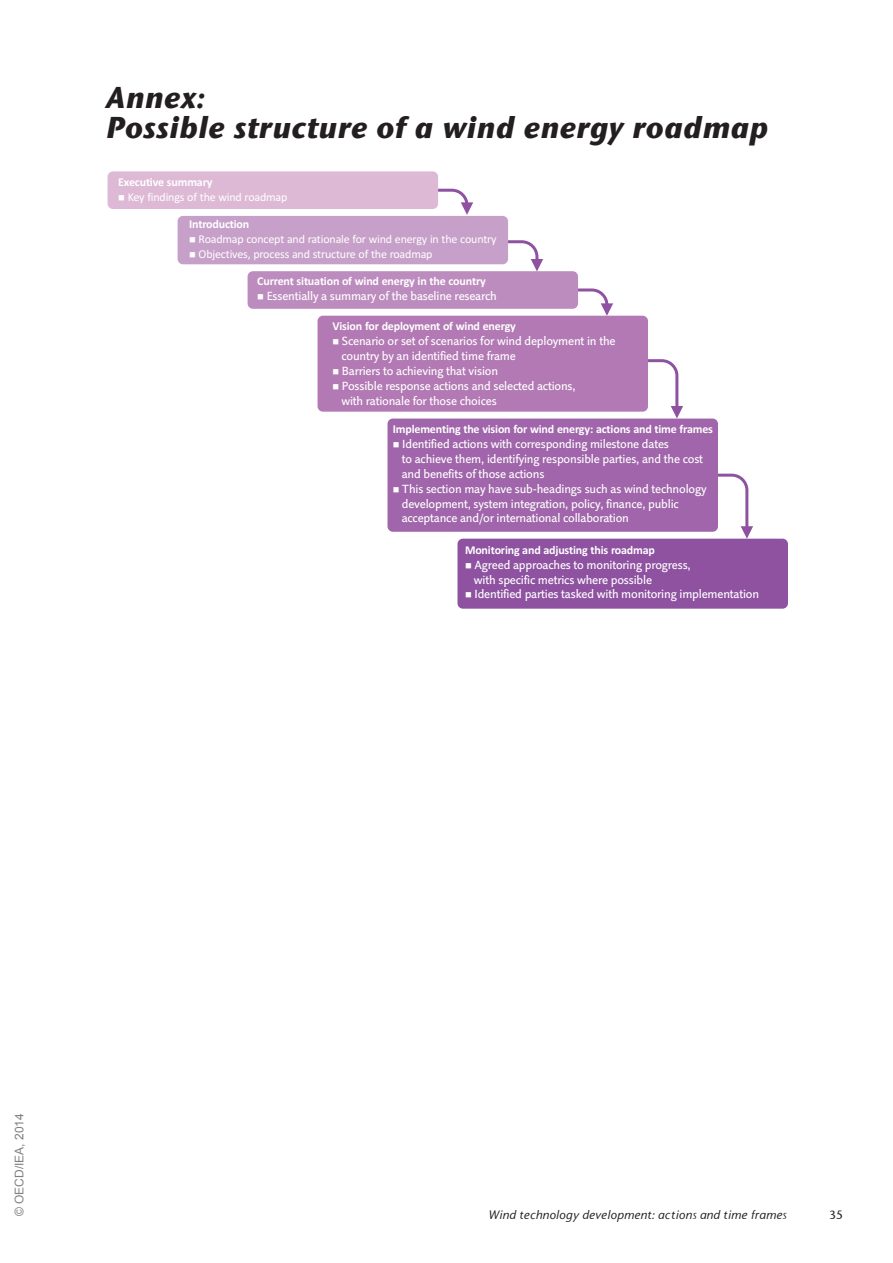
<style>
.page{position:relative;width:893px;height:1263px;background:#fff}
.page>*{position:absolute;margin:0;border:0;box-sizing:border-box;transform-origin:0 0}
.t1{font:italic 700 30px/30px "Stone Sans ITC";letter-spacing:.015em;color:#231f20}
.t2{font:12px/14.9px "Linotype Projekt";letter-spacing:-.015em;color:#fff}
.t3{font:700 12px "Calibri";letter-spacing:-.015em;color:#fff}
.t4{font:12px/14.9px "Calibri";letter-spacing:-.015em;color:#fff}
.t5{font:italic 12px "Stone Sans";letter-spacing:.025em;color:#231f20}
.t6{font:12px "Arial";color:#808080}
.t7{font:12px "Stone Sans ITCTT Medium";color:#231f20}
</style>
<div class="page">
<div style="left:108px;top:171px;width:330px;height:38px;background:#deb9d6;border-radius:5px"></div>
<div style="left:178px;top:216px;width:330px;height:48px;background:#c7a0c9;border-radius:5px"></div>
<div style="left:248px;top:271px;width:330px;height:38px;background:#bd8cbf;border-radius:5px"></div>
<div style="left:318px;top:316px;width:330px;height:96px;background:#b279b4;border-radius:5px"></div>
<div style="left:387px;top:419px;width:331px;height:113px;background:#a065aa;border-radius:5px"></div>
<div style="left:457px;top:539px;width:331px;height:70px;background:#8e52a1;border-radius:5px"></div>
<svg style="left:435px;top:188px;width:38px;height:27px"></svg>
<svg style="left:505px;top:240px;width:38px;height:31px"></svg>
<svg style="left:575px;top:288px;width:38px;height:28px"></svg>
<svg style="left:645px;top:359px;width:38px;height:59px"></svg>
<svg style="left:715px;top:473px;width:38px;height:66px"></svg>
<h1 class="t1" style="left:106px;top:83px;width:664px">Annex:<br>Possible structure of a wind energy roadmap</h1>
<p class="t3" style="left:118px;top:177px;width:96px">Executive summary</p>
<p class="t4" style="left:128px;top:190px;width:161px">Key findings of the wind roadmap</p>
<p class="t3" style="left:189px;top:220px;width:62px">Introduction</p>
<p class="t4" style="left:199px;top:233px;width:300px">Roadmap concept and rationale for wind energy in the country<br>Objectives, process and structure of the roadmap</p>
<p class="t3" style="left:257px;top:277px;width:230px">Current situation of wind energy in the country</p>
<p class="t2" style="left:267px;top:289px;width:232px">Essentially a summary of the baseline research</p>
<p class="t3" style="left:332px;top:322px;width:185px">Vision for deployment of wind energy</p>
<p class="t2" style="left:341px;top:334px;width:276px">Scenario or set of scenarios for wind deployment in the country by an identified time frame<br>Barriers to achieving that vision<br>Possible response actions and selected actions,<br>with rationale for those choices</p>
<p class="t3" style="left:393px;top:425px;width:322px">Implementing the vision for wind energy: actions and time frames</p>
<p class="t2" style="left:402px;top:437px;width:306px">Identified actions with corresponding milestone dates<br>to achieve them, identifying responsible parties, and the cost and benefits of those actions<br>This section may have sub-headings such as wind technology development, system integration, policy, finance, public acceptance and/or international collaboration</p>
<p class="t3" style="left:465px;top:546px;width:191px">Monitoring and adjusting this roadmap</p>
<p class="t2" style="left:474px;top:557px;width:287px">Agreed approaches to monitoring progress,<br>with specific metrics where possible<br>Identified parties tasked with monitoring implementation</p>
<p class="t6" style="left:13px;top:1216px;width:104px;rotate:-90deg">© OECD/IEA, 2014</p>
<p class="t5" style="left:488px;top:1210px;width:300px">Wind technology development: actions and time frames</p>
<p class="t7" style="left:829px;top:1208px;width:15px">35</p>
</div>
